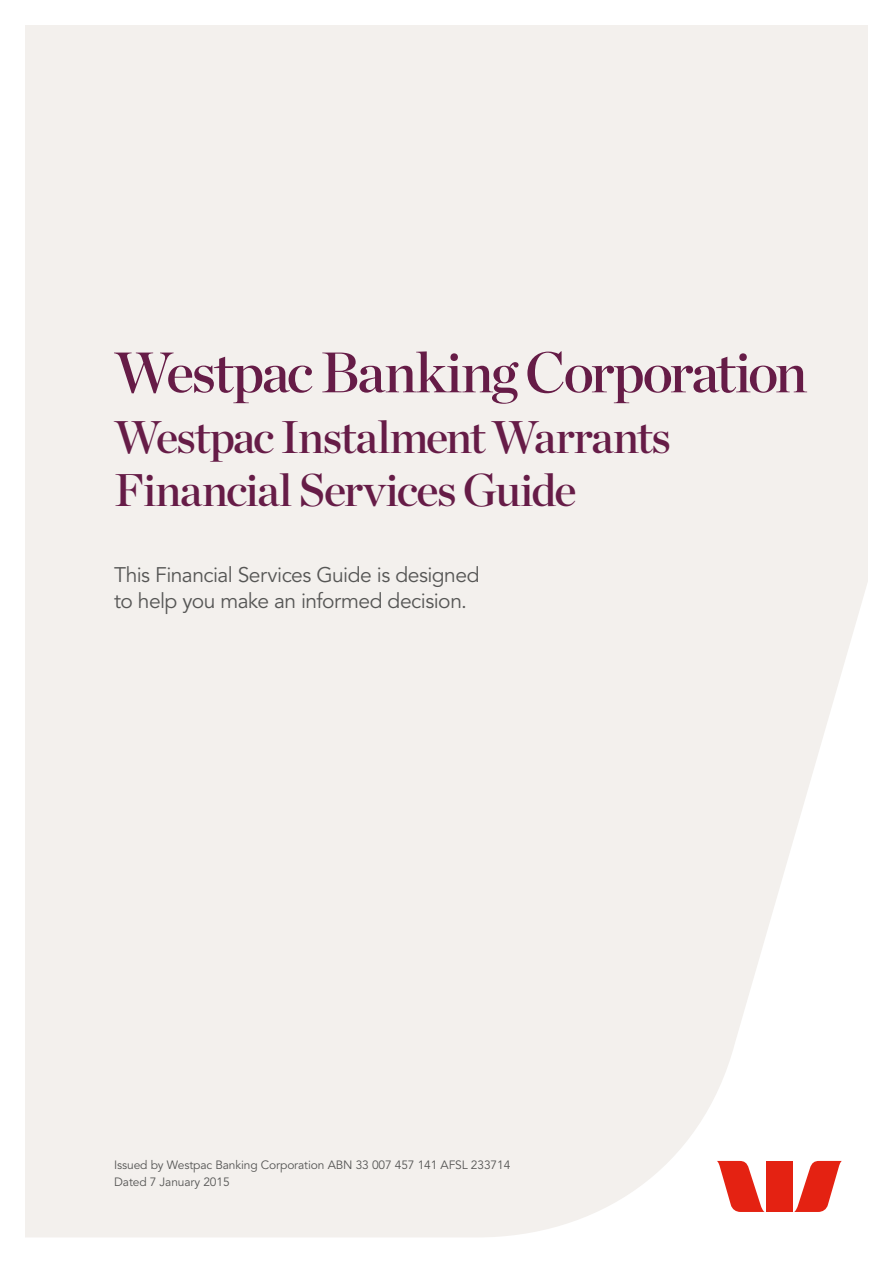
<style>
.page{position:relative;width:893px;height:1263px;background:#fff}
.page>*{position:absolute;margin:0;border:0;box-sizing:border-box;transform-origin:0 0}
.t1{font:57px "Chronicle Display Semi";letter-spacing:-.035em;color:#661c47}
.t2{font:45.75px/52.5px "Chronicle Display Semi";letter-spacing:-.03em;color:#661c47}
.t3{font:21px/25.5px "Avenir";letter-spacing:-.025em;color:#565655}
.t4{font:12px/16.5px "Avenir";letter-spacing:-.01em;color:#565655}
</style>
<div class="page">
<div style="left:26px;top:26px;width:841px;height:1211px;background:#f3f0ed"></div>
<svg style="left:717px;top:1161px;width:48px;height:51px"></svg>
<svg style="left:794px;top:1161px;width:48px;height:51px"></svg>
<div style="left:766px;top:1161px;width:27px;height:51px;background:#e42212"></div>
<h1 class="t1" style="left:114px;top:328px;width:695px">Westpac Banking Corporation</h1>
<h2 class="t2" style="left:114px;top:408px;width:558px">Westpac Instalment Warrants<br>Financial Services Guide</h2>
<h3 class="t3" style="left:114px;top:563px;width:367px">This Financial Services Guide is designed to help you make an informed decision.</h3>
<p class="t4" style="left:114px;top:1157px;width:398px">Issued by Westpac Banking Corporation ABN 33 007 457 141 AFSL 233714<br>Dated 7 January 2015</p>
</div>
